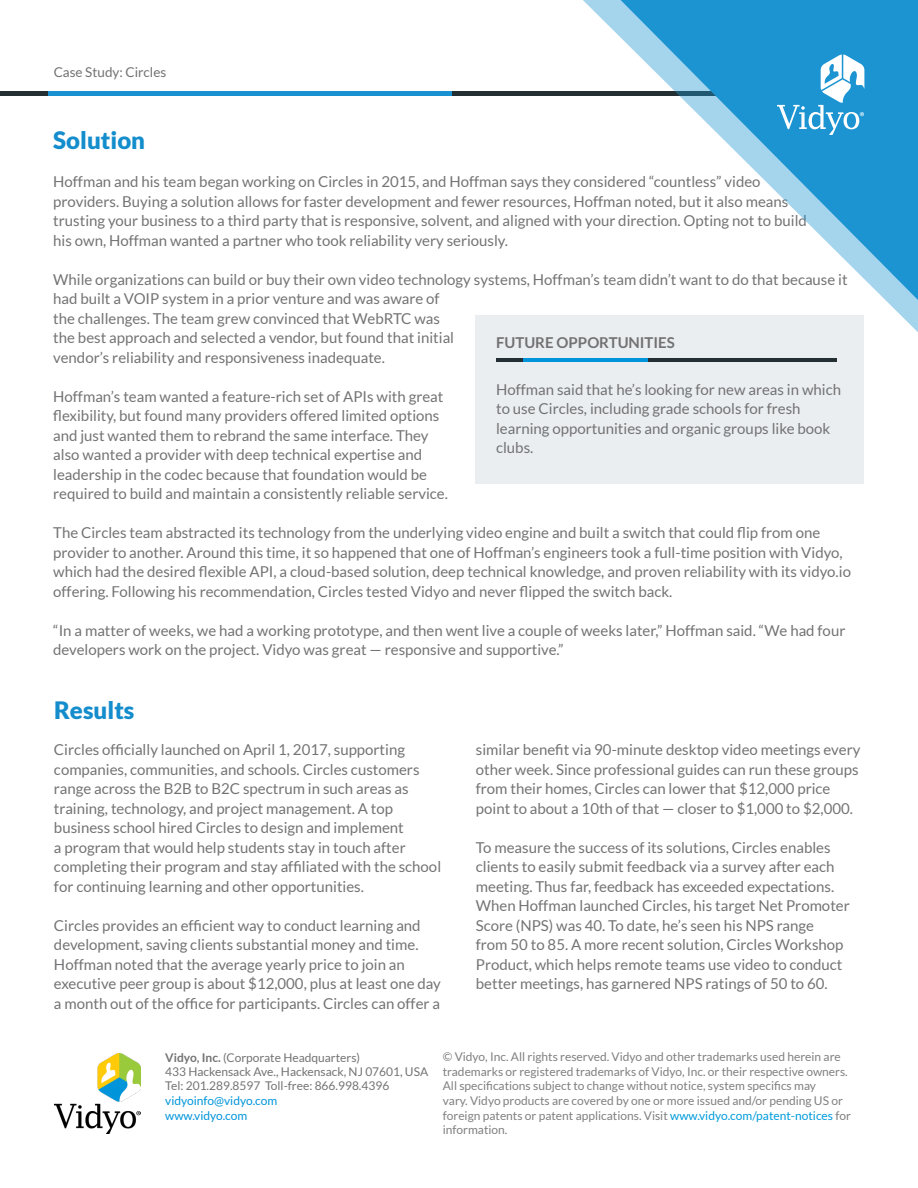
<style>
.page{position:relative;width:918px;height:1188px;background:#fff}
.page>*{position:absolute;margin:0;border:0;box-sizing:border-box;transform-origin:0 0}
.t1{font:900 24px "Lato";color:#148dcd}
.t2{font:15px/19.5px "Lato";color:#737375}
.t3{font:15px/19.5px "Lato";color:#727273}
.t4{font:700 15px "Lato";color:#727273}
.t5{font:13.5px "Lato";color:#727272}
.t6{font:12px/14.5px "Lato";color:#808081}
.t7{font:12px/14.4px "Lato";color:#747373}
.t8{font:12px/15px "Lato";color:#0095da}
.s1{font-weight:700}
.s2{color:#009cdc}
</style>
<div class="page">
<div style="left:0;top:91px;width:918px;height:5px;background:#242f33"></div>
<div style="left:49px;top:91px;width:403px;height:5px;background:#1a91d1"></div>
<img style="left:55px;top:1053px;width:86px;height:80px">
<div style="left:476px;top:315px;width:388px;height:168px;background:#ebeef1"></div>
<hr style="left:496px;top:358px;width:341px;height:4px;background:#242f33">
<hr style="left:524px;top:358px;width:124px;height:4px;background:#0095da">
<svg style="left:583px;top:0;width:335px;height:332px"></svg>
<svg style="left:621px;top:0;width:297px;height:300px"></svg>
<svg style="left:777px;top:55px;width:87px;height:80px"></svg>
<p class="t5" style="left:54px;top:64px;width:114px">Case Study: Circles</p>
<h1 class="t1" style="left:53px;top:126px;width:93px">Solution</h1>
<p class="t2" style="left:53px;top:172px;width:755px">Hoffman and his team began working on Circles in 2015, and Hoffman says they considered “countless” video providers. Buying a solution allows for faster development and fewer resources, Hoffman noted, but it also means trusting your business to a third party that is responsive, solvent, and aligned with your direction. Opting not to build his own, Hoffman wanted a partner who took reliability very seriously.</p>
<p class="t2" style="left:53px;top:270px;width:796px">While organizations can build or buy their own video technology systems, Hoffman’s team didn’t want to do that because it had built a VOIP system in a prior venture and was aware of<br>the challenges. The team grew convinced that WebRTC was<br>the best approach and selected a vendor, but found that initial<br>vendor’s reliability and responsiveness inadequate.</p>
<p class="t2" style="left:53px;top:387px;width:396px">Hoffman’s team wanted a feature-rich set of APIs with great flexibility, but found many providers offered limited options and just wanted them to rebrand the same interface. They also wanted a provider with deep technical expertise and leadership in the codec because that foundation would be required to build and maintain a consistently reliable service.</p>
<p class="t2" style="left:53px;top:523px;width:799px">The Circles team abstracted its technology from the underlying video engine and built a switch that could flip from one provider to another. Around this time, it so happened that one of Hoffman’s engineers took a full-time position with Vidyo, which had the desired flexible API, a cloud-based solution, deep technical knowledge, and proven reliability with its vidyo.io offering. Following his recommendation, Circles tested Vidyo and never flipped the switch back.</p>
<p class="t2" style="left:53px;top:621px;width:794px">“In a matter of weeks, we had a working prototype, and then went live a couple of weeks later,” Hoffman said. “We had four developers work on the project. Vidyo was great — responsive and supportive.”</p>
<p class="t4" style="left:496px;top:334px;width:180px">FUTURE OPPORTUNITIES</p>
<p class="t3" style="left:496px;top:380px;width:346px">Hoffman said that he’s looking for new areas in which to use Circles, including grade schools for fresh learning opportunities and organic groups like book clubs.</p>
<h1 class="t1" style="left:54px;top:696px;width:82px">Results</h1>
<p class="t2" style="left:54px;top:740px;width:389px">Circles officially launched on April 1, 2017, supporting companies, communities, and schools. Circles customers range across the B2B to B2C spectrum in such areas as training, technology, and project management. A top business school hired Circles to design and implement<br>a program that would help students stay in touch after completing their program and stay affiliated with the school for continuing learning and other opportunities.</p>
<p class="t2" style="left:54px;top:916px;width:388px">Circles provides an efficient way to conduct learning and development, saving clients substantial money and time.<br>Hoffman noted that the average yearly price to join an executive peer group is about $12,000, plus at least one day a month out of the office for participants. Circles can offer a</p>
<p class="t2" style="left:476px;top:740px;width:386px">similar benefit via 90-minute desktop video meetings every other week. Since professional guides can run these groups from their homes, Circles can lower that $12,000 price point to about a 10th of that — closer to $1,000 to $2,000.</p>
<p class="t2" style="left:476px;top:838px;width:375px">To measure the success of its solutions, Circles enables clients to easily submit feedback via a survey after each meeting. Thus far, feedback has exceeded expectations.<br>When Hoffman launched Circles, his target Net Promoter Score (NPS) was 40. To date, he’s seen his NPS range<br>from 50 to 85. A more recent solution, Circles Workshop Product, which helps remote teams use video to conduct better meetings, has garnered NPS ratings of 50 to 60.</p>
<p class="t7" style="left:165px;top:1050px;width:265px"><span class="s1">Vidyo, Inc.</span> (Corporate Headquarters)<br>433 Hackensack Ave., Hackensack, NJ 07601, USA<br>Tel: 201.289.8597 Toll-free: 866.998.4396</p>
<p class="t8" style="left:165px;top:1093px;width:114px">vidyoinfo@vidyo.com www.vidyo.com</p>
<p class="t6" style="left:443px;top:1050px;width:410px">© Vidyo, Inc. All rights reserved. Vidyo and other trademarks used herein are trademarks or registered trademarks of Vidyo, Inc. or their respective owners.<br>All specifications subject to change without notice, system specifics may<br>vary. Vidyo products are covered by one or more issued and/or pending US or foreign patents or patent applications. Visit <span class="s2">www.vidyo.com/patent-notices</span> for information.</p>
</div>
